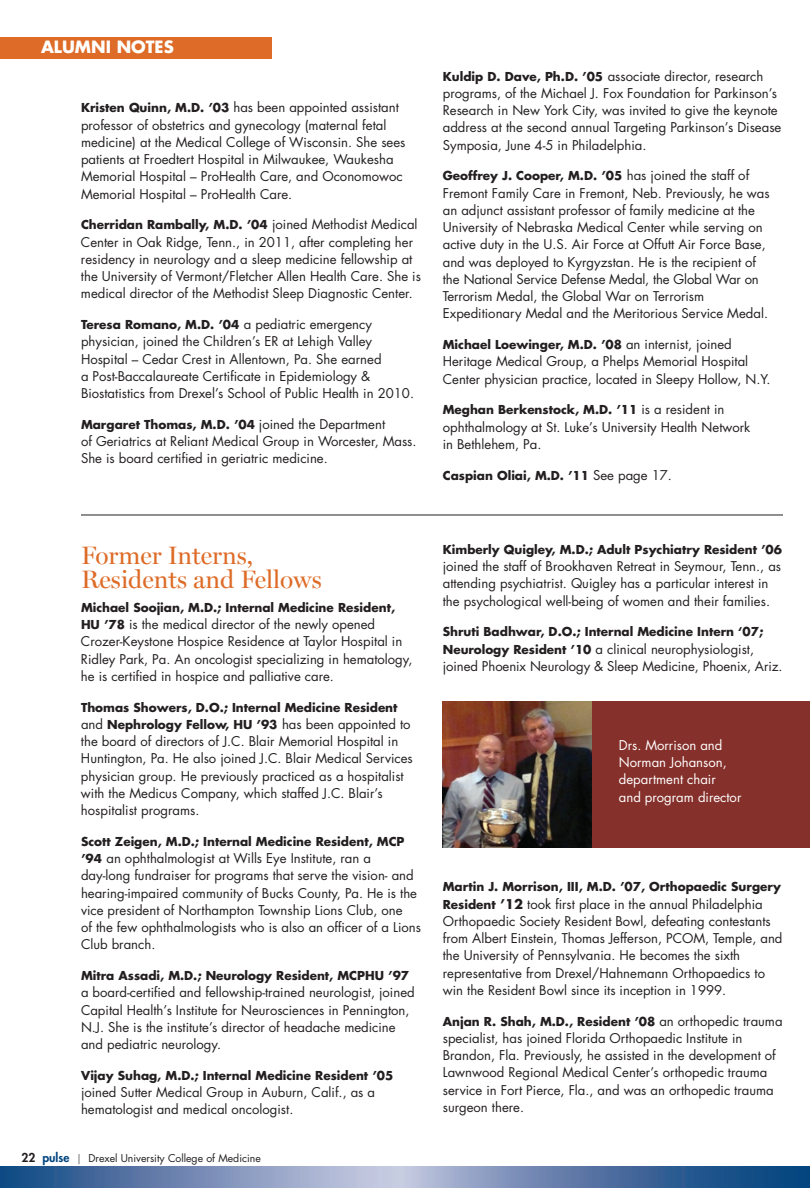
<style>
.page{position:relative;width:810px;height:1188px;background:#fff}
.page>*{position:absolute;margin:0;border:0;box-sizing:border-box;transform-origin:0 0}
.t1{font:25.2px/24px "Miller Display";color:#de6b27}
.t2{font:700 16.5px "Futura";color:#fff}
.t3{font:13.2px/17.2px "Futura";color:#231f20}
.t4{font:13.2px/17.2px "Futura";color:#fff}
.t5{font:700 12px/17.2px "Futura";color:#231f20}
.t6{font:10.5px "Futura";color:#231f20}
.s1{font-weight:700;font-size:12px}
.s2{font-weight:400;font-size:13.2px}
.s3{font-weight:800;font-size:12px}
.s4{font-weight:800;font-size:12px;color:#01457f}
.s5{font-family:"Miller Text"}
.s6{font-weight:700}
</style>
<div class="page">
<img style="left:0;top:1166px;width:810px;height:22px">
<div style="left:456px;top:701px;width:354px;height:146px;background:#85302b"></div>
<img style="left:443px;top:701px;width:149px;height:146px">
<div style="left:0;top:37px;width:272px;height:22px;background:#de6b27"></div>
<hr style="left:81px;top:515px;width:702px;height:1px;background:#231f20">
<p class="t2" style="left:41px;top:36px;width:133px">Alumn i Notes</p>
<p class="t3" style="left:81px;top:99px;width:326px"><span class="s1">Kristen Quinn, M.D. ’03</span> has been appointed assistant professor of obstetrics and gynecology (maternal fetal medicine) at the Medical College of Wisconsin. She sees patients at Froedtert Hospital in Milwaukee, Waukesha Memorial Hospital – ProHealth Care, and Oconomowoc Memorial Hospital – ProHealth Care.</p>
<p class="t5" style="left:81px;top:216px;width:338px">Cherridan Rambally, M.D. ’04 <span class="s2">joined Methodist Medical</span></p>
<p class="t3" style="left:81px;top:233px;width:341px">Center in Oak Ridge, Tenn., in 2011, after completing her residency in neurology and a sleep medicine fellowship at the University of Vermont/Fletcher Allen Health Care. She is medical director of the Methodist Sleep Diagnostic Center.</p>
<p class="t5" style="left:81px;top:316px;width:292px">Teresa Romano, M.D. ’04 <span class="s2">a pediatric emergency</span></p>
<p class="t3" style="left:81px;top:333px;width:335px">physician, joined the Children’s ER at Lehigh Valley Hospital – Cedar Crest in Allentown, Pa. She earned<br>a Post-Baccalaureate Certificate in Epidemiology &amp; Biostatistics from Drexel’s School of Public Health in 2010.</p>
<p class="t5" style="left:81px;top:415px;width:306px">Margaret Thomas, M.D. ’04 <span class="s2">joined the Department</span></p>
<p class="t3" style="left:81px;top:433px;width:337px">of Geriatrics at Reliant Medical Group in Worcester, Mass.<br>She is board certified in geriatric medicine.</p>
<p class="t3" style="left:443px;top:67px;width:340px"><span class="s1">Kuldip D. Dave, Ph.D. ’05</span> associate director, research programs, of the Michael J. Fox Foundation for Parkinson’s Research in New York City, was invited to give the keynote address at the second annual Targeting Parkinson’s Disease Symposia, June 4-5 in Philadelphia.</p>
<p class="t5" style="left:443px;top:167px;width:308px">Geoffrey J. Cooper, M.D. ’05 <span class="s2">has joined the staff of</span></p>
<p class="t3" style="left:443px;top:184px;width:328px">Fremont Family Care in Fremont, Neb. Previously, he was an adjunct assistant professor of family medicine at the University of Nebraska Medical Center while serving on active duty in the U.S. Air Force at Offutt Air Force Base, and was deployed to Kyrgyzstan. He is the recipient of the National Service Defense Medal, the Global War on Terrorism Medal, the Global War on Terrorism Expeditionary Medal and the Meritorious Service Medal.</p>
<p class="t5" style="left:443px;top:336px;width:291px">Michael Loewinger, M.D. ’08 <span class="s2">an internist, joined</span></p>
<p class="t3" style="left:443px;top:353px;width:329px">Heritage Medical Group, a Phelps Memorial Hospital<br>Center physician practice, located in Sleepy Hollow, N.Y.</p>
<p class="t5" style="left:443px;top:401px;width:283px">Meghan Berkenstock, M.D. ’11 <span class="s2">is a resident in</span></p>
<p class="t3" style="left:443px;top:418px;width:309px">ophthalmology at St. Luke’s University Health Network in Bethlehem, Pa.</p>
<p class="t5" style="left:443px;top:466px;width:231px">Caspian Oliai, M.D. ’11 <span class="s2">See page 17.</span></p>
<h1 class="t1" style="left:81px;top:543px;width:242px">Former Interns,<br>Residents and Fellows</h1>
<p class="t5" style="left:81px;top:598px;width:316px">Michael Soojian, M.D.; Internal Medicine Resident,</p>
<p class="t3" style="left:81px;top:616px;width:333px"><span class="s1">HU ’78</span> is the medical director of the newly opened Crozer-Keystone Hospice Residence at Taylor Hospital in Ridley Park, Pa. An oncologist specializing in hematology, he is certified in hospice and palliative care.</p>
<p class="t5" style="left:81px;top:698px;width:331px">Thomas Showers, D.O.; Internal Medicine Resident <span class="s2">and</span> Nephrology Fellow, HU ’93 <span class="s2">has been appointed to</span></p>
<p class="t3" style="left:81px;top:733px;width:333px">the board of directors of J.C. Blair Memorial Hospital in Huntington, Pa. He also joined J.C. Blair Medical Services physician group. He previously practiced as a hospitalist with the Medicus Company, which staffed J.C. Blair’s hospitalist programs.</p>
<p class="t5" style="left:81px;top:832px;width:324px">Scott Zeigen, M.D.; Internal Medicine Resident, MCP</p>
<p class="t3" style="left:81px;top:850px;width:342px"><span class="s1">’94</span> an ophthalmologist at Wills Eye Institute, ran a day-long fundraiser for programs that serve the vision- and hearing-impaired community of Bucks County, Pa. He is the vice president of Northampton Township Lions Club, one<br>of the few ophthalmologists who is also an officer of a Lions Club branch.</p>
<p class="t5" style="left:81px;top:967px;width:330px">Mitra Assadi, M.D.; Neurology Resident, MCPH U ’97</p>
<p class="t3" style="left:81px;top:984px;width:335px">a board-certified and fellowship-trained neurologist, joined Capital Health’s Institute for Neurosciences in Pennington, N.J. She is the institute’s director of headache medicine and pediatric neurology.</p>
<p class="t5" style="left:81px;top:1066px;width:314px">Vijay Suhag, M.D.; Internal Medicine Resident ’05</p>
<p class="t3" style="left:81px;top:1084px;width:296px">joined Sutter Medical Group in Auburn, Calif., as a hematologist and medical oncologist.</p>
<p class="t6" style="left:22px;top:1151px;width:241px"><span class="s3">22</span> <span class="s4">pulse</span> <span class="s5">|</span> Drexel University College of Medicine</p>
<p class="t5" style="left:443px;top:540px;width:341px">Kimberly Quigley, M.D.; Adult Psychiatry Resident ’06</p>
<p class="t3" style="left:443px;top:558px;width:340px">joined the staff of Brookhaven Retreat in Seymour, Tenn., as attending psychiatrist. Quigley has a particular interest in the psychological well-being of women and their families.</p>
<p class="t5" style="left:443px;top:623px;width:322px">Shruti Badhwar, D.O.; Internal Medicine Intern ‘07;</p>
<p class="t3" style="left:443px;top:640px;width:341px"><span class="s1">Neurology Resident ’10</span> a clinical neurophysiologist, joined Phoenix Neurology &amp; Sleep Medicine, Phoenix, Ariz.</p>
<p class="t4" style="left:619px;top:737px;width:124px">Drs. Morrison and<br>Norman Johanson, department chair<br>and program director</p>
<p class="t5" style="left:443px;top:878px;width:340px">Martin J. Morrison, III, M.D. ’07, Orthopaedic Surgery</p>
<p class="t3" style="left:443px;top:895px;width:341px"><span class="s1">Resident</span> <span class="s6">’12</span> took first place in the annual Philadelphia Orthopaedic Society Resident Bowl, defeating contestants from Albert Einstein, Thomas Jefferson, PCOM, Temple, and the University of Pennsylvania. He becomes the sixth representative from Drexel/Hahnemann Orthopaedics to win the Resident Bowl since its inception in 1999.</p>
<p class="t5" style="left:443px;top:1012px;width:341px">Anjan R. Shah, M.D., Resident ’08 <span class="s2">an orthopedic trauma</span></p>
<p class="t3" style="left:443px;top:1030px;width:335px">specialist, has joined Florida Orthopaedic Institute in Brandon, Fla. Previously, he assisted in the development of Lawnwood Regional Medical Center’s orthopedic trauma service in Fort Pierce, Fla., and was an orthopedic trauma surgeon there.</p>
</div>
